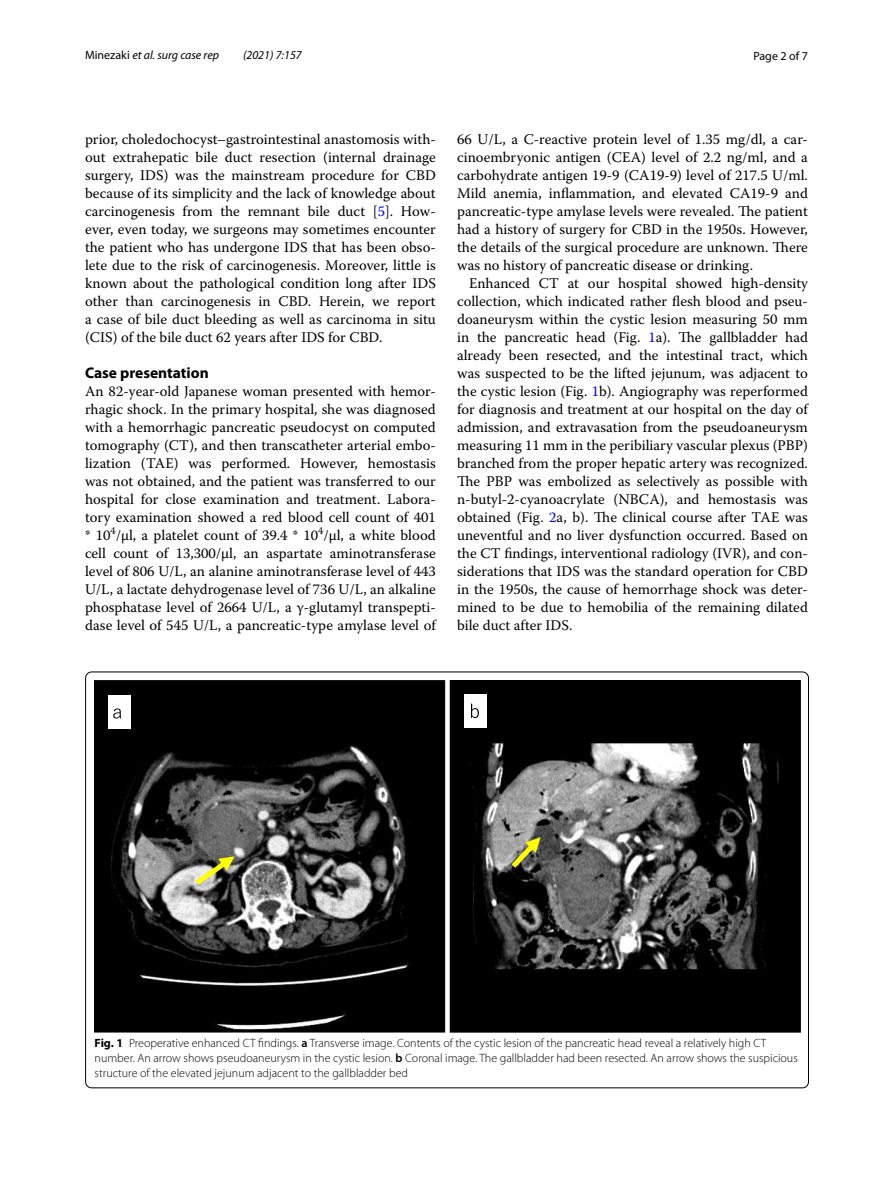
<style>
.page{position:relative;width:893px;height:1187px;background:#fff}
.page>*{position:absolute;margin:0;border:0;box-sizing:border-box;transform-origin:0 0}
.t1{font:700 15.45px "Myriad Pro";color:#000}
.t2{font:14.7px/18px "Warnock Pro";color:#000;text-align:justify}
.t3{font:300 12px/15px "Myriad Pro";color:#000}
.t4{font:italic 12px "Myriad Pro";color:#000}
.t5{font:12px "Myriad Pro";color:#000}
.s1{font-style:normal}
.s2{color:#00f}
.s3{font-weight:700}
.s4{font-weight:600}
</style>
<div class="page">
<img style="left:94px;top:681px;width:706px;height:351px">
<svg style="left:196px;top:856px;width:39px;height:28px"></svg>
<svg style="left:512px;top:837px;width:29px;height:30px"></svg>
<div style="left:108px;top:695px;width:23px;height:34px;background:#fff"></div>
<div style="left:464px;top:694px;width:23px;height:34px;background:#fff"></div>
<svg style="left:113px;top:708px;width:8px;height:10px"></svg>
<svg style="left:471px;top:703px;width:8px;height:15px"></svg>
<p class="t4" style="left:85px;top:48px;width:136px"><span class="s1">Minezaki</span> et al. surg case rep</p>
<p class="t4" style="left:243px;top:48px;width:60px">(2021) 7:157</p>
<p class="t5" style="left:753px;top:48px;width:56px">Page 2 of 7</p>
<p class="t2" style="left:85px;top:130px;width:352px">prior, choledochocyst–gastrointestinal anastomosis with&shy;out extrahepatic bile duct resection (internal drainage surgery, IDS) was the mainstream procedure for CBD because of its simplicity and the lack of knowledge about carcinogenesis from the remnant bile duct [<span class="s2">5</span>]. How&shy;ever, even today, we surgeons may sometimes encounter the patient who has undergone IDS that has been obso&shy;lete due to the risk of carcinogenesis. Moreover, little is known about the pathological condition long after IDS other than carcinogenesis in CBD. Herein, we report a case of bile duct bleeding as well as carcinoma in situ (CIS) of the bile duct 62 years after IDS for CBD.</p>
<p class="t1" style="left:85px;top:362px;width:125px">Case presentation</p>
<p class="t2" style="left:85px;top:382px;width:352px">An 82-year-old Japanese woman presented with hemor&shy;rhagic shock. In the primary hospital, she was diagnosed with a hemorrhagic pancreatic pseudocyst on computed tomography (CT), and then transcatheter arterial embo&shy;lization (TAE) was performed. However, hemostasis was not obtained, and the patient was transferred to our hospital for close examination and treatment. Labora&shy;tory examination showed a red blood cell count of 401 * 10<sup>4</sup>/µl, a platelet count of 39.4 * 10<sup>4</sup>/µl, a white blood cell count of 13,300/µl, an aspartate aminotransferase level of 806 U/L, an alanine aminotransferase level of 443<br>U/L, a lactate dehydrogenase level of 736 U/L, an alkaline phosphatase level of 2664 U/L, a γ-glutamyl transpepti&shy;dase level of 545 U/L, a pancreatic-type amylase level of</p>
<p class="t2" style="left:457px;top:130px;width:352px">66 U/L, a C-reactive protein level of 1.35 mg/dl, a car&shy;cinoembryonic antigen (CEA) level of 2.2 ng/ml, and a carbohydrate antigen 19-9 (CA19-9) level of 217.5 U/ml.<br>Mild anemia, inflammation, and elevated CA19-9 and pancreatic-type amylase levels were revealed. The patient had a history of surgery for CBD in the 1950s. However, the details of the surgical procedure are unknown. There was no history of pancreatic disease or drinking.</p>
<p class="t2" style="left:457px;top:274px;width:352px;text-indent:12px">Enhanced CT at our hospital showed high-density collection, which indicated rather flesh blood and pseu&shy;doaneurysm within the cystic lesion measuring 50 mm in the pancreatic head (Fig. <span class="s2">1</span>a). The gallbladder had already been resected, and the intestinal tract, which was suspected to be the lifted jejunum, was adjacent to the cystic lesion (Fig. <span class="s2">1</span>b). Angiography was reperformed for diagnosis and treatment at our hospital on the day of admission, and extravasation from the pseudoaneurysm measuring 11 mm in the peribiliary vascular plexus (PBP) branched from the proper hepatic artery was recognized.<br>The PBP was embolized as selectively as possible with n-butyl-2-cyanoacrylate (NBCA), and hemostasis was obtained (Fig. <span class="s2">2</span>a, b). The clinical course after TAE was uneventful and no liver dysfunction occurred. Based on the CT findings, interventional radiology (IVR), and con&shy;siderations that IDS was the standard operation for CBD in the 1950s, the cause of hemorrhage shock was deter&shy;mined to be due to hemobilia of the remaining dilated bile duct after IDS.</p>
<p class="t3" style="left:95px;top:1035px;width:705px"><span class="s3">Fig. 1</span> Preoperative enhanced CT findings. <span class="s4">a</span> Transverse image. Contents of the cystic lesion of the pancreatic head reveal a relatively high CT number. An arrow shows pseudoaneurysm in the cystic lesion. <span class="s4">b</span> Coronal image. The gallbladder had been resected. An arrow shows the suspicious structure of the elevated jejunum adjacent to the gallbladder bed</p>
</div>
